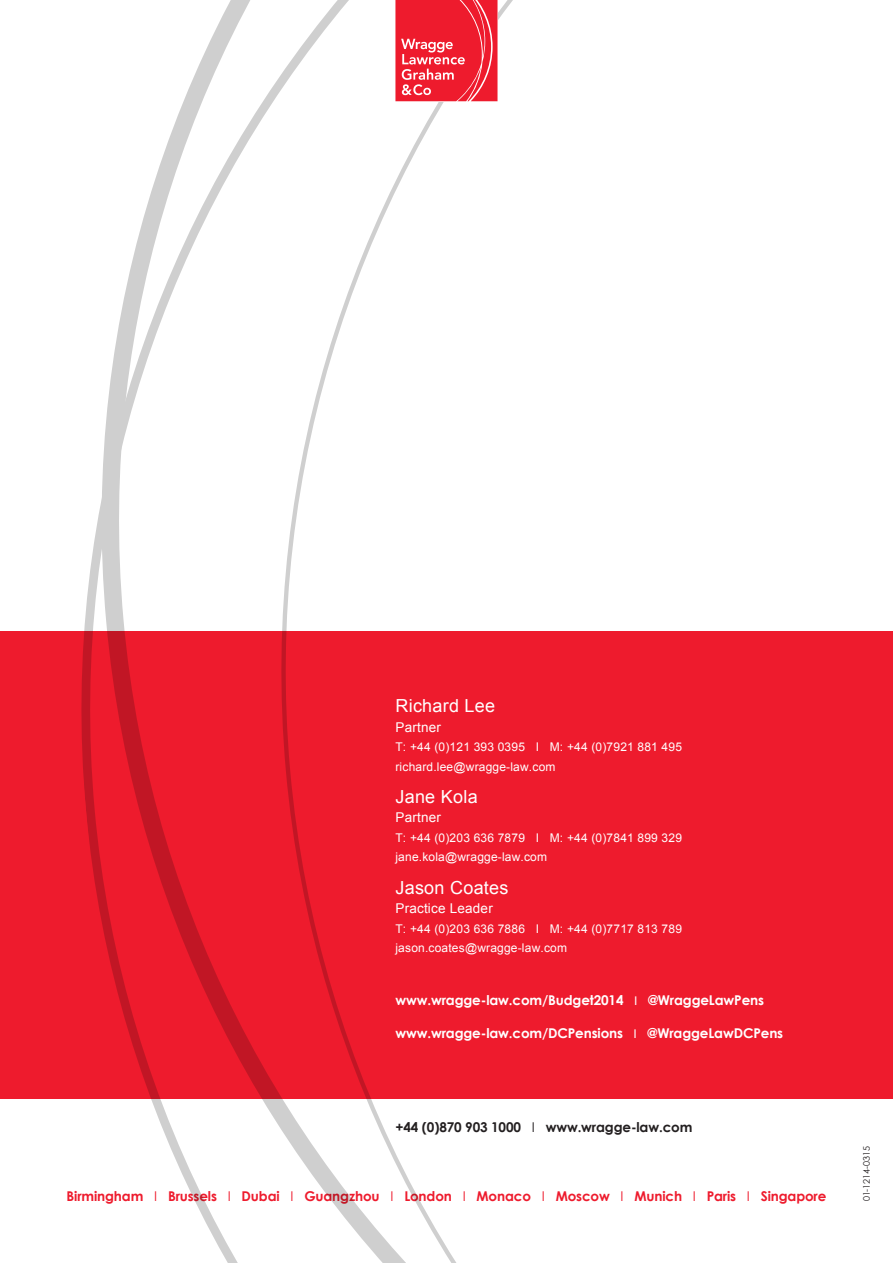
<style>
.page{position:relative;width:893px;height:1263px;background:#fff}
.page>*{position:absolute;margin:0;border:0;box-sizing:border-box;transform-origin:0 0}
.t1{font:18px "Arial";letter-spacing:.015em;color:#fff}
.Intro_text_-_Black{font:700 13.5px "Century Gothic";letter-spacing:-.01em;color:#fff}
.Intro_text_-_Black-2{font:700 13.5px "Century Gothic";letter-spacing:-.01em;color:#ee1b2d}
.Intro_text_-_Black-3{font:700 13.5px "Century Gothic";letter-spacing:-.01em;color:#231f20}
.t2{font:13.5px "Arial";letter-spacing:.015em;color:#fff}
.t3{font:12px "Arial";letter-spacing:.015em;color:#fff}
.Intro_text_-_Black-4{font:9px "Century Gothic";letter-spacing:-.01em;color:#231f20}
.s1{font-family:"Arial";font-weight:400;font-size:12px}
.s2{font-weight:400}
</style>
<div class="page">
<div style="left:0;top:631px;width:893px;height:468px;background:#ee1b2d"></div>
<svg style="left:81px;top:0;width:432px;height:1263px"></svg>
<svg style="left:395px;top:0;width:102px;height:101px;background:#ef3646"></svg>
<p class="t1" style="left:395px;top:694px;width:101px">Richard Lee</p>
<p class="t2" style="left:395px;top:718px;width:47px">Partner</p>
<p class="t3" style="left:395px;top:739px;width:288px">T: +44 (0)121 393 0395 I M: +44 (0)7921 881 495</p>
<p class="t3" style="left:395px;top:758px;width:162px">richard.lee@wragge-law.com</p>
<p class="t1" style="left:395px;top:785px;width:84px">Jane Kola</p>
<p class="t2" style="left:395px;top:809px;width:47px">Partner</p>
<p class="t3" style="left:395px;top:830px;width:288px">T: +44 (0)203 636 7879 I M: +44 (0)7841 899 329</p>
<p class="t3" style="left:395px;top:849px;width:153px">jane.kola@wragge-law.com</p>
<p class="t1" style="left:395px;top:875px;width:115px">Jason Coates</p>
<p class="t2" style="left:395px;top:899px;width:99px">Practice Leader</p>
<p class="t3" style="left:395px;top:920px;width:288px">T: +44 (0)203 636 7886 I M: +44 (0)7717 813 789</p>
<p class="t3" style="left:395px;top:940px;width:173px">jason.coates@wragge-law.com</p>
<p class="Intro_text_-_Black" style="left:395px;top:992px;width:370px">www.wragge-law.com/Budget2014 <span class="s1">I</span> @WraggeLawPens</p>
<p class="Intro_text_-_Black" style="left:395px;top:1024px;width:389px">www.wragge-law.com/DCPensions <span class="s1">I</span> @WraggeLawDCPens</p>
<p class="Intro_text_-_Black-3" style="left:395px;top:1118px;width:298px">+44 (0)870 903 1000 <span class="s2">I</span> www.wragge-law.com</p>
<p class="Intro_text_-_Black-2" style="left:67px;top:1188px;width:761px">Birmingham <span class="s2">I</span> Brussels <span class="s2">I</span> Dubai <span class="s2">I</span> Guangzhou <span class="s2">I</span> London <span class="s2">I</span> Monaco <span class="s2">I</span> Moscow <span class="s2">I</span> Munich <span class="s2">I</span> Paris <span class="s2">I</span> Singapore</p>
<p class="Intro_text_-_Black-4" style="left:861px;top:1201px;width:56px;rotate:-90deg">01-1214-0315</p>
</div>
